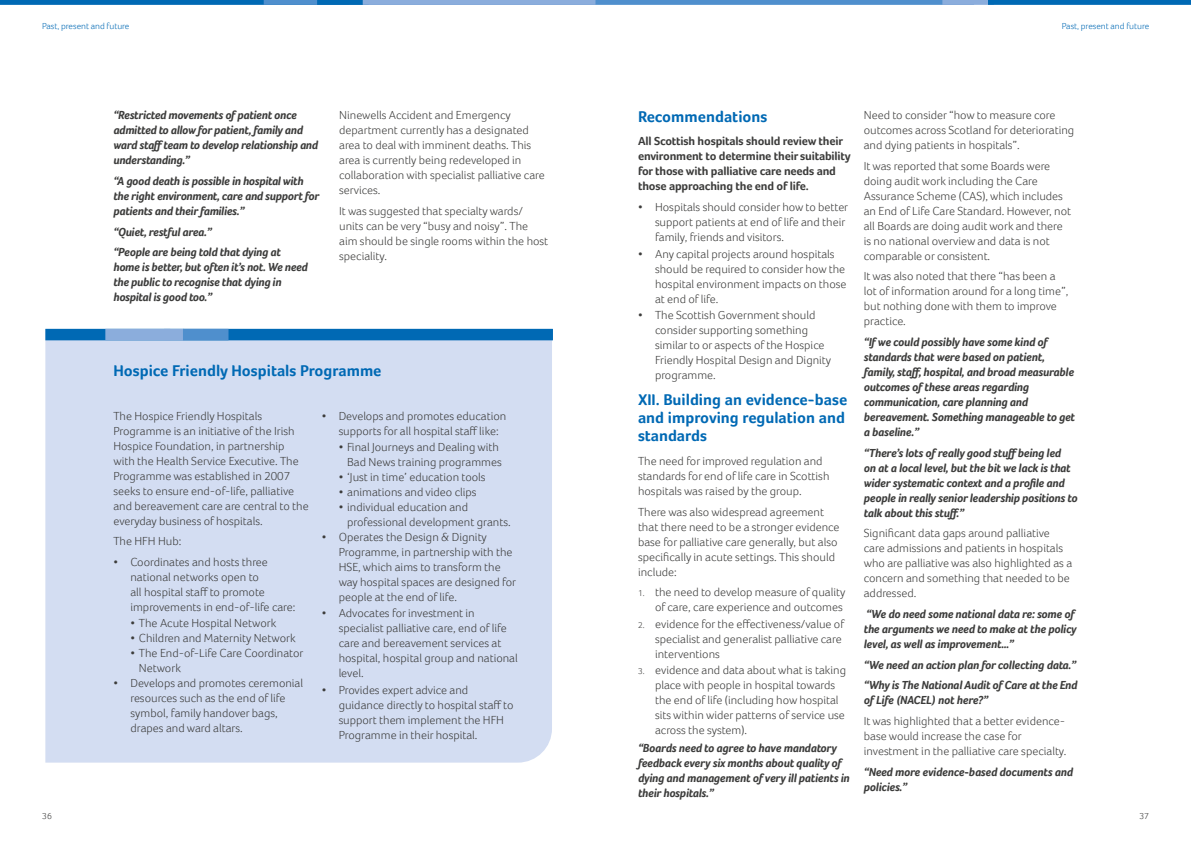
<style>
.page{position:relative;width:1191px;height:842px;background:#fff}
.page>*{position:absolute;margin:0;border:0;box-sizing:border-box;transform-origin:0 0}
.t1{font:700 16px/18px "Foco";color:#0069b4}
.t2{font:300 12px/15px "Foco";color:#3c3c3b}
.t3{font:italic 700 12px/15px "Foco";letter-spacing:-.02em;color:#3c3c3b}
.t4{font:700 12px/15px "Foco";letter-spacing:-.015em;color:#3c3c3b}
.t5{font:300 9px "Foco";color:#0069b4}
.t6{font:300 9px "Foco";color:#3c3c3b}
.s1{font-size:8.7px}
</style>
<div class="page">
<div style="left:0;top:0;width:349px;height:5px;background:#0069b4"></div>
<div style="left:264px;top:0;width:710px;height:5px;background:#4f8fcd"></div>
<div style="left:317px;top:0;width:52px;height:5px;background:#0069b4"></div>
<div style="left:942px;top:0;width:52px;height:5px;background:#8baddc"></div>
<div style="left:363px;top:0;width:232px;height:5px;background:#8baddc"></div>
<div style="left:988px;top:0;width:203px;height:5px;background:#0069b4"></div>
<div style="left:45px;top:340px;width:507px;height:423px;background:#d3ddf2"></div>
<div style="left:45px;top:329px;width:508px;height:11px;background:#0069b4"></div>
<div style="left:105px;top:329px;width:65px;height:11px;background:#8baddc"></div>
<div style="left:164px;top:329px;width:20px;height:11px;background:#8baddc"></div>
<div style="left:183px;top:329px;width:45px;height:11px;background:#4f8fcd"></div>
<p class="t5" style="left:42px;top:21px;width:89px">Past, present and future</p>
<p class="t3" style="left:113px;top:107px;width:206px">“Restricted movements of patient once admitted to allow for patient, family and ward staffteam to develop relationship and understanding.”</p>
<p class="t3" style="left:113px;top:173px;width:207px">“A good death is possible in hospital with the right environment, care and support for patients and their families.”</p>
<p class="t3" style="left:113px;top:221px;width:169px;line-height:20.7px">“Quiet, restful area.”<br>“People are being told that dying at</p>
<p class="t3" style="left:113px;top:259px;width:196px">home is better, but often it’s not. We need the public to recognise that dying in hospital is good too.”</p>
<p class="t2" style="left:339px;top:107px;width:207px">Ninewells Accident and Emergency department currently has a designated area to deal with imminent deaths. This area is currently being redeveloped in collaboration with specialist palliative care services.</p>
<p class="t2" style="left:339px;top:203px;width:210px">It was suggested that specialtywards/ units can be very “busy and noisy”. The aim should be single rooms within the host speciality.</p>
<p class="t6" style="left:42px;top:810px;width:11px">36</p>
<h1 class="t1" style="left:113px;top:362px;width:270px">Hospice Friendly Hospitals Programme</h1>
<p class="t2" style="left:113px;top:408px;width:197px">The Hospice Friendly Hospitals Programme is an initiative of the Irish Hospice Foundation, in partnership with the Health Service Executive. The Programme was established in 2007 seeks to ensure end-of-life, palliative and bereavement care are central to the everyday business of hospitals.</p>
<p class="t2" style="left:113px;top:534px;width:69px">The HFH Hub:</p>
<p class="t2" style="left:130px;top:554px;width:166px;text-indent:-17px">• Coordinates and hosts three national networks open to<br>all hospital staff to promote improvements in end-of-life care:</p>
<p class="t2" style="left:130px;top:616px;width:147px">• The Acute Hospital Network</p>
<p class="t2" style="left:130px;top:631px;width:167px">• Children and Maternity Network</p>
<p class="t2" style="left:139px;top:646px;width:166px;text-indent:-9px">• The End-of-Life Care Coordinator<br>Network</p>
<p class="t2" style="left:130px;top:676px;width:174px;text-indent:-17px">• Develops and promotes ceremonial resources such as the end of life symbol, family handover bags, drapes and ward altars.</p>
<p class="t2" style="left:339px;top:408px;width:169px;text-indent:-17px">• Develops and promotes education supports for all hospital staff like:</p>
<p class="t2" style="left:339px;top:439px;width:165px;text-align:right">• Final Journeys and Dealing with<br>Bad News training programmes</p>
<p class="t2" style="left:339px;top:469px;width:148px">• ‘Just in time’ education tools</p>
<p class="t2" style="left:339px;top:484px;width:139px">• animations and video clips</p>
<p class="t2" style="left:347px;top:499px;width:165px;text-indent:-9px">• individual education and professional development grants.</p>
<p class="t2" style="left:339px;top:529px;width:179px;text-indent:-17px">• Operates the Design &amp; Dignity<br>Programme, in partnership with the<br>HSE, which aims to transform the way hospital spaces are designed for people at the end of life.</p>
<p class="t2" style="left:339px;top:606px;width:181px;text-indent:-17px">• Advocates for investment in specialist palliative care, end of life care and bereavement services at hospital, hospital group and national level.</p>
<p class="t2" style="left:339px;top:682px;width:176px;text-indent:-17px">• Provides expert advice and guidance directly to hospital staff to support them implement the HFH<br>Programme in their hospital.</p>
<p class="t5" style="left:1061px;top:21px;width:89px">Past, present and future</p>
<h1 class="t1" style="left:638px;top:107px;width:131px">Recommendations</h1>
<p class="t4" style="left:638px;top:134px;width:214px">All Scottish hospitals should review their environment to determine their suitability for those with palliative care needs and those approaching the end of life.</p>
<p class="t2" style="left:655px;top:199px;width:195px;text-indent:-17px">• Hospitals should consider how to better support patients at end of life and their family, friends and visitors.</p>
<p class="t2" style="left:655px;top:246px;width:193px;text-indent:-17px">• Any capital projects around hospitals should be required to consider how the hospital environment impacts on those at end of life.</p>
<p class="t2" style="left:655px;top:307px;width:178px;text-indent:-17px">• The Scottish Government should consider supporting something similar to or aspects of the Hospice<br>Friendly Hospital Design and Dignity programme.</p>
<h1 class="t1" style="left:638px;top:391px;width:211px">XII. Building an evidence-base and improving regulation and standards</h1>
<p class="t2" style="left:638px;top:453px;width:193px">The need for improved regulation and standards for end of life care in Scottish hospitals was raised by the group.</p>
<p class="t2" style="left:638px;top:504px;width:203px">There was also widespread agreement that there need to be a stronger evidence base for palliative care generally, but also specifically in acute settings. This should include:</p>
<p class="t2" style="left:638px;top:585px;width:209px;text-align:right"><span class="s1">1.</span> the need to develop measure of quality of care, care experience and outcomes</p>
<p class="t2" style="left:655px;top:616px;width:191px;text-indent:-17px"><span class="s1">2.</span> evidence for the effectiveness/value of specialist and generalist palliative care interventions</p>
<p class="t2" style="left:655px;top:662px;width:193px;text-indent:-17px"><span class="s1">3.</span> evidence and data about what is taking place with people in hospital towards the end of life (including how hospital sits within wider patterns of service use across the system).</p>
<p class="t3" style="left:638px;top:740px;width:213px">“Boards need to agree to have mandatory feedback every six months about quality of dying and management of very ill patients in their hospitals.”</p>
<p class="t2" style="left:863px;top:107px;width:212px">Need to consider “how to measure core outcomes across Scotland for deteriorating and dying patients in hospitals”.</p>
<p class="t2" style="left:863px;top:158px;width:209px">It was reported that some Boards were doing audit work including the Care Assurance Scheme (CAS), which includes an End of Life Care Standard. However, not all Boards are doing audit work and there is no national overview and data is not comparable or consistent.</p>
<p class="t2" style="left:863px;top:269px;width:206px">It was also noted that there “has been a lot of information around for a long time”, but nothing done with them to improve practice.</p>
<p class="t3" style="left:863px;top:334px;width:213px">“If we could possibly have some kind of standards that were based on patient, family, staff, hospital, and broad measurable outcomes of these areas regarding communication, care planning and bereavement. Something manageable to get a baseline.”</p>
<p class="t3" style="left:863px;top:445px;width:215px">“There’s lots of really good stuffbeing led<br>on at a local level, but the bit we lack is that wider systematic context and a profile and people in really senior leadership positions to talk about this stuff.”</p>
<p class="t2" style="left:863px;top:526px;width:210px">Significant data gaps around palliative care admissions and patients in hospitals who are palliative was also highlighted as a concern and something that needed to be addressed.</p>
<p class="t3" style="left:863px;top:606px;width:214px">“We do need some national data re: some of the arguments we need to make at the policy level, as well as improvement…”</p>
<p class="t3" style="left:863px;top:654px;width:215px;line-height:20.7px">“We need an action plan for collecting data.” “Why is The National Audit of Care at the End</p>
<p class="t3" style="left:863px;top:693px;width:126px">of Life (NACEL) not here?”</p>
<p class="t2" style="left:863px;top:713px;width:204px">It was highlighted that a better evidence&shy;base would increase the case for investment in the palliative care specialty.</p>
<p class="t3" style="left:863px;top:764px;width:211px">“Need more evidence-based documents and policies.”</p>
<p class="t6" style="left:1139px;top:810px;width:11px">37</p>
</div>
